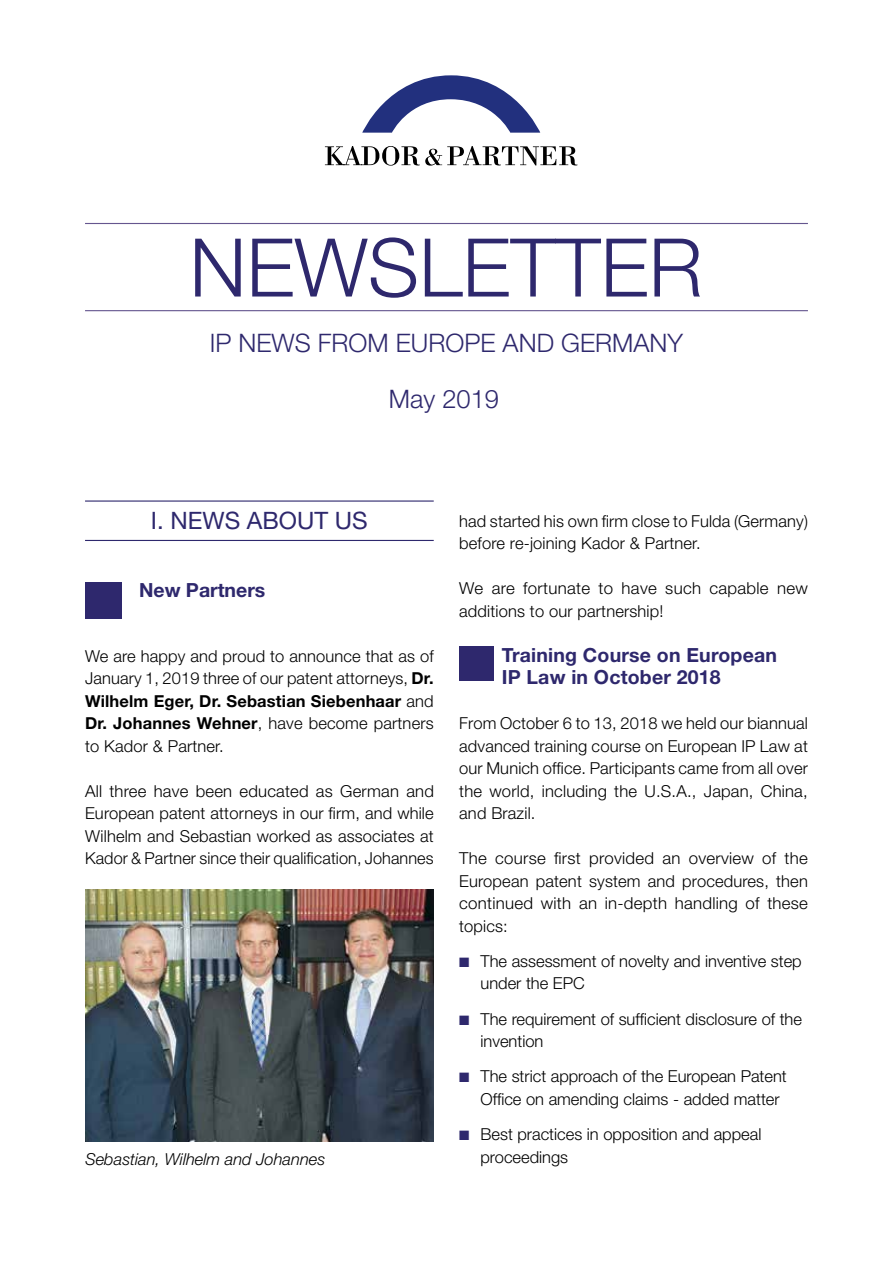
<style>
.page{position:relative;width:893px;height:1263px;background:#fff}
.page>*{position:absolute;margin:0;border:0;box-sizing:border-box;transform-origin:0 0}
.t1{font:300 81px "Helvetica Neue";color:#2e286d}
.t2{font:300 25.5px "Helvetica Neue";color:#2e286d}
.t3{font:24px "Helvetica Neue";color:#2e286d}
.t4{font:700 19.5px/22.5px "Helvetica Neue";letter-spacing:.01em;color:#2e286d}
.t5{font:300 16.5px/22.5px "Helvetica Neue";letter-spacing:.01em;color:#000}
.t6{font:italic 300 16.5px "Helvetica Neue";color:#000}
.s1{font-weight:700}
.s2{color:#2e286d}
</style>
<div class="page">
<svg style="left:362px;top:75px;width:178px;height:58px"></svg>
<svg style="left:325px;top:146px;width:252px;height:20px"></svg>
<hr style="left:85px;top:223px;width:723px;height:1px;background:#65568f">
<hr style="left:85px;top:310px;width:723px;height:1px;background:#65568f">
<div style="left:85px;top:582px;width:36px;height:37px;background:#2e286d"></div>
<hr style="left:85px;top:500px;width:349px;height:2px;background:#2e286d">
<hr style="left:85px;top:540px;width:349px;height:1px;background:#2e286d">
<img style="left:85px;top:890px;width:349px;height:251px">
<div style="left:459px;top:646px;width:34px;height:34px;background:#2e286d"></div>
<h1 class="t1" style="left:189px;top:218px;width:515px">NEWSLETTER</h1>
<h2 class="t2" style="left:210px;top:327px;width:475px">IP NEWS FROM EUROPE AND GERMANY</h2>
<h2 class="t2" style="left:389px;top:383px;width:112px">May 2019</h2>
<h3 class="t3" style="left:151px;top:506px;width:218px">I. NEWS ABOUT US</h3>
<p class="t4" style="left:139px;top:578px;width:128px">New Partners</p>
<p class="t5" style="left:85px;top:644px;width:350px;text-align:justify">We are happy and proud to announce that as of January 1, 2019 three of our patent attorneys, <span class="s1">Dr.<br>Wilhelm Eger, Dr. Sebastian Siebenhaar</span> and <span class="s1">Dr. Johannes Wehner</span>, have become partners to Kador &amp; Partner.</p>
<p class="t5" style="left:85px;top:779px;width:350px;text-align:justify">All three have been educated as German and European patent attorneys in our firm, and while Wilhelm and Sebastian worked as associates at Kador &amp; Partner since their qualification, Johannes</p>
<p class="t5" style="left:459px;top:509px;width:350px">had started his own firm close to Fulda (Germany) before re-joining Kador &amp; Partner.</p>
<p class="t5" style="left:459px;top:577px;width:350px">We are fortunate to have such capable new additions to our partnership!</p>
<p class="t4" style="left:502px;top:643px;width:277px">Training Course on European<br>IP Law in October 2018</p>
<p class="t5" style="left:459px;top:712px;width:350px;text-align:justify">From October 6 to 13, 2018 we held our biannual advanced training course on European IP Law at our Munich office. Participants came from all over the world, including the U.S.A., Japan, China, and Brazil.</p>
<p class="t5" style="left:459px;top:847px;width:350px;text-align:justify">The course first provided an overview of the European patent system and procedures, then continued with an in-depth handling of these topics:</p>
<p class="t5" style="left:480px;top:949px;width:323px;text-indent:-21px"><span class="s2">■</span> The assessment of novelty and inventive step under the EPC</p>
<p class="t5" style="left:480px;top:1007px;width:323px;text-indent:-21px"><span class="s2">■</span> The requirement of sufficient disclosure of the invention</p>
<p class="t5" style="left:480px;top:1065px;width:308px;text-indent:-21px"><span class="s2">■</span> The strict approach of the European Patent<br>Office on amending claims - added matter</p>
<p class="t5" style="left:459px;top:1123px;width:304px"><span class="s2">■</span> Best practices in opposition and appeal</p>
<p class="t6" style="left:85px;top:1150px;width:242px">Sebastian, Wilhelm and Johannes</p>
<p class="t5" style="left:480px;top:1145px;width:89px">proceedings</p>
</div>
